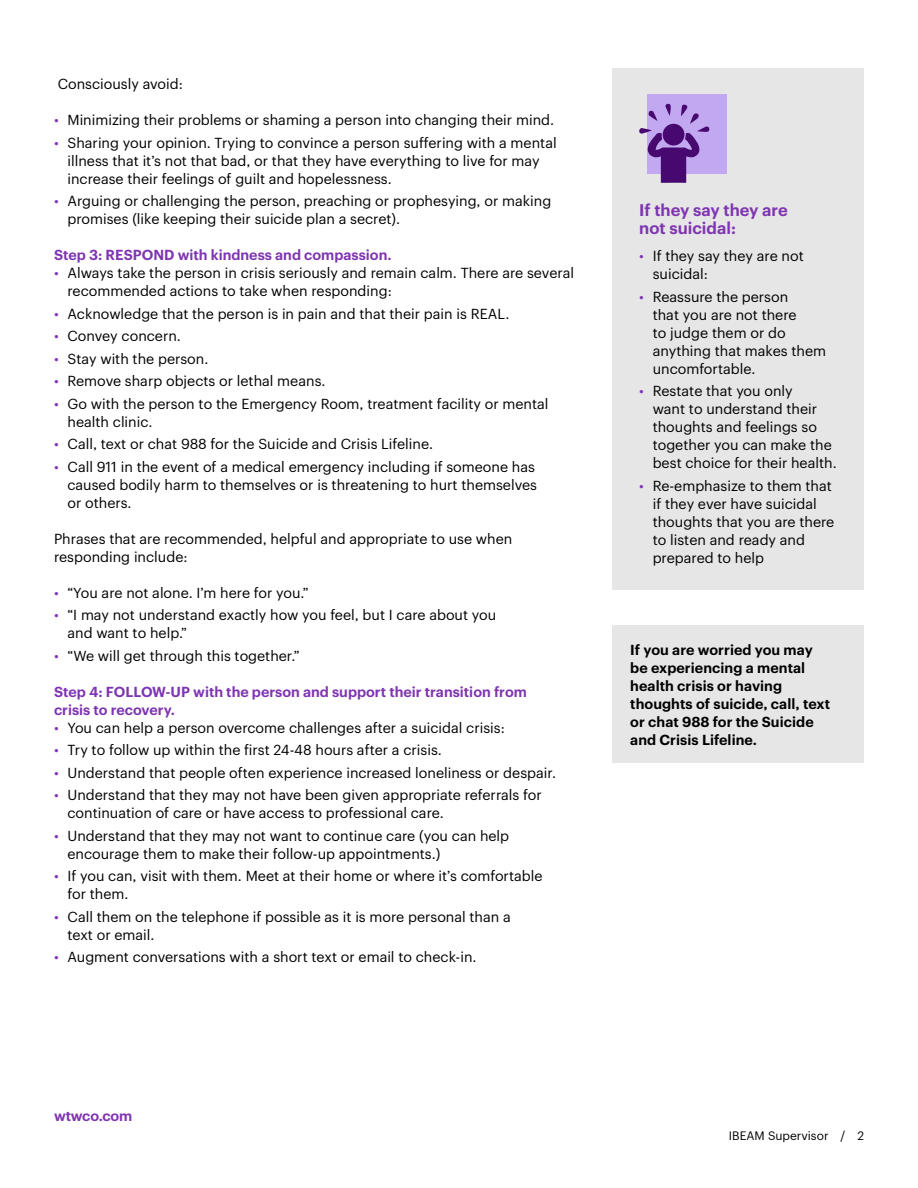
<style>
.page{position:relative;width:918px;height:1188px;background:#fff}
.page>*{position:absolute;margin:0;border:0;box-sizing:border-box;transform-origin:0 0}
.t1{font:600 16.5px/18px "Graphik";color:#7f35b2}
.t2{font:14.25px/18px "Graphik";color:#000}
.t3{font:600 14.25px/18px "Graphik";letter-spacing:.005em;color:#000}
.t4{font:600 14.25px/18px "Graphik";color:#7f35b2}
.t5{font:12px "Graphik";color:#000}
.s1{color:#7f35b2}
</style>
<div class="page">
<div style="left:612px;top:68px;width:252px;height:522px;background:#e6e6e6"></div>
<div style="left:648px;top:95px;width:79px;height:79px;background:#c2a8f0"></div>
<svg style="left:639px;top:103px;width:71px;height:80px"></svg>
<div style="left:663px;top:124px;width:21px;height:22px;background:#470870;border-radius:50%"></div>
<div style="left:612px;top:625px;width:252px;height:138px;background:#e6e6e6"></div>
<p class="t2" style="left:58px;top:74px;width:127px">Consciously avoid:</p>
<p class="t2" style="left:54px;top:110px;width:502px"><span class="s1">•</span> Minimizing their problems or shaming a person into changing their mind.</p>
<p class="t2" style="left:67px;top:132px;width:491px;text-indent:-13px"><span class="s1">•</span> Sharing your opinion. Trying to convince a person suffering with a mental illness that it’s not that bad, or that they have everything to live for may increase their feelings of guilt and hopelessness.</p>
<p class="t2" style="left:67px;top:191px;width:485px;text-indent:-13px"><span class="s1">•</span> Arguing or challenging the person, preaching or prophesying, or making promises (like keeping their suicide plan a secret).</p>
<p class="t4" style="left:54px;top:245px;width:339px">Step 3: RESPOND with kindness and compassion.</p>
<p class="t2" style="left:67px;top:263px;width:508px;text-indent:-13px"><span class="s1">•</span> Always take the person in crisis seriously and remain calm. There are several recommended actions to take when responding:</p>
<p class="t2" style="left:54px;top:303px;width:457px"><span class="s1">•</span> Acknowledge that the person is in pain and that their pain is REAL.</p>
<p class="t2" style="left:54px;top:326px;width:128px"><span class="s1">•</span> Convey concern.</p>
<p class="t2" style="left:54px;top:348px;width:156px"><span class="s1">•</span> Stay with the person.</p>
<p class="t2" style="left:54px;top:371px;width:273px"><span class="s1">•</span> Remove sharp objects or lethal means.</p>
<p class="t2" style="left:67px;top:393px;width:483px;text-indent:-13px"><span class="s1">•</span> Go with the person to the Emergency Room, treatment facility or mental health clinic.</p>
<p class="t2" style="left:54px;top:434px;width:381px"><span class="s1">•</span> Call, text or chat 988 for the Suicide and Crisis Lifeline.</p>
<p class="t2" style="left:67px;top:456px;width:471px;text-indent:-13px"><span class="s1">•</span> Call 911 in the event of a medical emergency including if someone has caused bodily harm to themselves or is threatening to hurt themselves or others.</p>
<p class="t2" style="left:54px;top:528px;width:460px">Phrases that are recommended, helpful and appropriate to use when responding include:</p>
<p class="t2" style="left:54px;top:582px;width:256px"><span class="s1">•</span> “You are not alone. I’m here for you.”</p>
<p class="t2" style="left:67px;top:605px;width:430px;text-indent:-13px"><span class="s1">•</span> “I may not understand exactly how you feel, but I care about you and want to help.”</p>
<p class="t2" style="left:54px;top:645px;width:247px"><span class="s1">•</span> “We will get through this together.”</p>
<p class="t4" style="left:54px;top:681px;width:474px">Step 4: FOLLOW-UP with the person and support their transition from crisis to recovery.</p>
<p class="t2" style="left:54px;top:717px;width:452px"><span class="s1">•</span> You can help a person overcome challenges after a suicidal crisis:</p>
<p class="t2" style="left:54px;top:740px;width:389px"><span class="s1">•</span> Try to follow up within the first 24-48 hours after a crisis.</p>
<p class="t2" style="left:54px;top:762px;width:504px"><span class="s1">•</span> Understand that people often experience increased loneliness or despair.</p>
<p class="t2" style="left:67px;top:785px;width:476px;text-indent:-13px"><span class="s1">•</span> Understand that they may not have been given appropriate referrals for continuation of care or have access to professional care.</p>
<p class="t2" style="left:67px;top:825px;width:443px;text-indent:-13px"><span class="s1">•</span> Understand that they may not want to continue care (you can help encourage them to make their follow-up appointments.)</p>
<p class="t2" style="left:67px;top:866px;width:477px;text-indent:-13px"><span class="s1">•</span> If you can, visit with them. Meet at their home or where it’s comfortable for them.</p>
<p class="t2" style="left:67px;top:906px;width:445px;text-indent:-13px"><span class="s1">•</span> Call them on the telephone if possible as it is more personal than a text or email.</p>
<p class="t2" style="left:54px;top:947px;width:424px"><span class="s1">•</span> Augment conversations with a short text or email to check-in.</p>
<p class="t1" style="left:639px;top:200px;width:150px">If they say they are not suicidal:</p>
<p class="t2" style="left:653px;top:246px;width:153px;text-indent:-13px"><span class="s1">•</span> If they say they are not suicidal:</p>
<p class="t2" style="left:653px;top:286px;width:175px;text-indent:-13px"><span class="s1">•</span> Reassure the person<br>that you are not there<br>to judge them or do anything that makes them uncomfortable.</p>
<p class="t2" style="left:653px;top:381px;width:186px;text-indent:-13px"><span class="s1">•</span> Restate that you only<br>want to understand their thoughts and feelings so together you can make the best choice for their health.</p>
<p class="t2" style="left:653px;top:475px;width:183px;text-indent:-13px"><span class="s1">•</span> Re-emphasize to them that if they ever have suicidal thoughts that you are there to listen and ready and prepared to help</p>
<p class="t3" style="left:630px;top:639px;width:201px">If you are worried you may be experiencing a mental health crisis or having thoughts of suicide, call, text or chat 988 for the Suicide and Crisis Lifeline.</p>
<p class="t4" style="left:54px;top:1105px;width:80px">wtwco.com</p>
<p class="t5" style="left:729px;top:1126px;width:137px">IBEAM Supervisor / 2</p>
</div>
